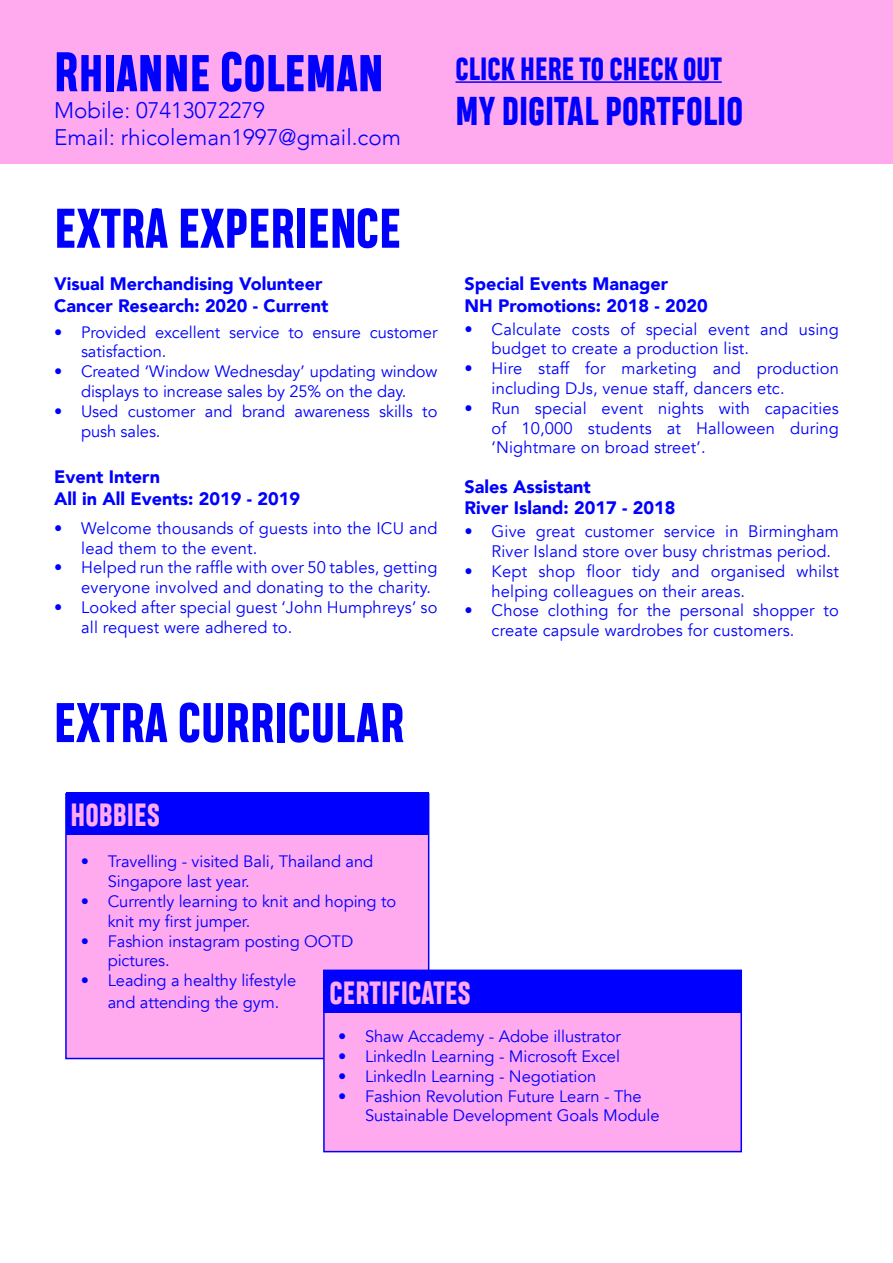
<style>
.page{position:relative;width:893px;height:1263px;background:#fff}
.page>*{position:absolute;margin:0;border:0;box-sizing:border-box;transform-origin:0 0}
.t1{font:52.5px "Heading Smallcase Pro Trial Extra B";color:#00f}
.t2{font:37.5px "Heading Smallcase Pro Trial Extra B";color:#00f}
.t3{font:30px "Heading Smallcase Pro Trial Extra B";color:#00f}
.t4{font:30px "Heading Smallcase Pro Trial Extra B";color:#ffa9ef}
.t5{font:300 22.5px/27px "Avenir";color:#00f}
.t6{font:900 18px/21.6px "Avenir";color:#00f}
.t7{font:16.65px/19.8px "Avenir";letter-spacing:.01em;color:#00f}
.t8{font:16.5px/19.8px "Avenir";letter-spacing:-.005em;color:#00f}
</style>
<div class="page">
<div style="left:0;top:0;width:893px;height:164px;background:#ffa9ef"></div>
<hr style="left:455px;top:81px;width:267px;height:2px;background:#00f">
<div style="left:65px;top:793px;width:364px;height:266px;background:#ffa9ef;border:2px solid #00f"></div>
<div style="left:66px;top:792px;width:363px;height:43px;background:#00f"></div>
<div style="left:323px;top:969px;width:419px;height:183px;background:#ffa9ef;border:2px solid #00f"></div>
<div style="left:324px;top:970px;width:418px;height:43px;background:#00f"></div>
<h1 class="t1" style="left:54px;top:39px;width:331px">Rhianne Coleman</h1>
<h3 class="t5" style="left:54px;top:97px;width:348px">Mobile: 07413072279<br>Email: rhicoleman1997@gmail.com</h3>
<h3 class="t3" style="left:455px;top:50px;width:268px">CLICK HERE TO CHECK OUT</h3>
<h2 class="t2" style="left:455px;top:87px;width:289px">MY DIGITAL PORTFOLIO</h2>
<h1 class="t1" style="left:54px;top:195px;width:348px">EXTRA EXPERIENCE</h1>
<p class="t6" style="left:54px;top:273px;width:276px">Visual Merchandising Volunteer<br>Cancer Research: 2020 - Current</p>
<p class="t8" style="left:81px;top:322px;width:358px;text-indent:-27px">• Provided excellent service to ensure customer satisfaction.</p>
<p class="t8" style="left:54px;top:362px;width:385px;text-align:center">• Created ‘Window Wednesday’ updating window displays to increase sales by 25% on the day.</p>
<p class="t8" style="left:81px;top:401px;width:358px;text-indent:-27px">• Used customer and brand awareness skills to push sales.</p>
<p class="t6" style="left:54px;top:466px;width:247px">Event Intern<br>All in All Events: 2019 - 2019</p>
<p class="t7" style="left:81px;top:518px;width:358px;text-indent:-27px">• Welcome thousands of guests into the ICU and lead them to the event.</p>
<p class="t7" style="left:81px;top:558px;width:358px;text-indent:-27px">• Helped run the raffle with over 50 tables, getting everyone involved and donating to the charity.</p>
<p class="t7" style="left:81px;top:598px;width:358px;text-indent:-27px">• Looked after special guest ‘John Humphreys’ so all request were adhered to.</p>
<p class="t6" style="left:465px;top:273px;width:245px">Special Events Manager<br>NH Promotions: 2018 - 2020</p>
<p class="t7" style="left:492px;top:319px;width:349px;text-indent:-27px">• Calculate costs of special event and using budget to create a production list.</p>
<p class="t7" style="left:492px;top:359px;width:349px;text-indent:-27px">• Hire staff for marketing and production including DJs, venue staff, dancers etc.</p>
<p class="t7" style="left:492px;top:398px;width:349px;text-align:justify;text-indent:-27px">• Run special event nights with capacities of 10,000 students at Halloween during ‘Nightmare on broad street’.</p>
<p class="t6" style="left:465px;top:475px;width:212px">Sales Assistant<br>River Island: 2017 - 2018</p>
<p class="t7" style="left:492px;top:522px;width:349px;text-indent:-27px">• Give great customer service in Birmingham<br>River Island store over busy christmas period.</p>
<p class="t7" style="left:492px;top:561px;width:349px;text-indent:-27px">• Kept shop floor tidy and organised whilst helping colleagues on their areas.</p>
<p class="t7" style="left:492px;top:601px;width:349px;text-indent:-27px">• Chose clothing for the personal shopper to create capsule wardrobes for customers.</p>
<h1 class="t1" style="left:54px;top:689px;width:352px">EXTRA CURRICULAR</h1>
<h3 class="t4" style="left:71px;top:795px;width:91px">HOBBIES</h3>
<p class="t8" style="left:108px;top:852px;width:267px;text-indent:-27px">• Travelling - visited Bali, Thailand and<br>Singapore last year.</p>
<p class="t8" style="left:108px;top:892px;width:290px;text-indent:-27px">• Currently learning to knit and hoping to knit my first jumper.</p>
<p class="t8" style="left:108px;top:931px;width:247px;text-indent:-27px">• Fashion instagram posting OOTD pictures.</p>
<p class="t8" style="left:108px;top:970px;width:190px;line-height:21.6px;text-indent:-27px">• Leading a healthy lifestyle and attending the gym.</p>
<h3 class="t4" style="left:330px;top:974px;width:143px">CERTIFICATES</h3>
<p class="t8" style="left:338px;top:1027px;width:284px">• Shaw Accademy - Adobe illustrator</p>
<p class="t8" style="left:338px;top:1047px;width:283px">• LinkedIn Learning - Microsoft Excel</p>
<p class="t8" style="left:338px;top:1066px;width:260px">• LinkedIn Learning - Negotiation</p>
<p class="t8" style="left:365px;top:1086px;width:296px;text-indent:-27px">• Fashion Revolution Future Learn - The<br>Sustainable Development Goals Module</p>
</div>
